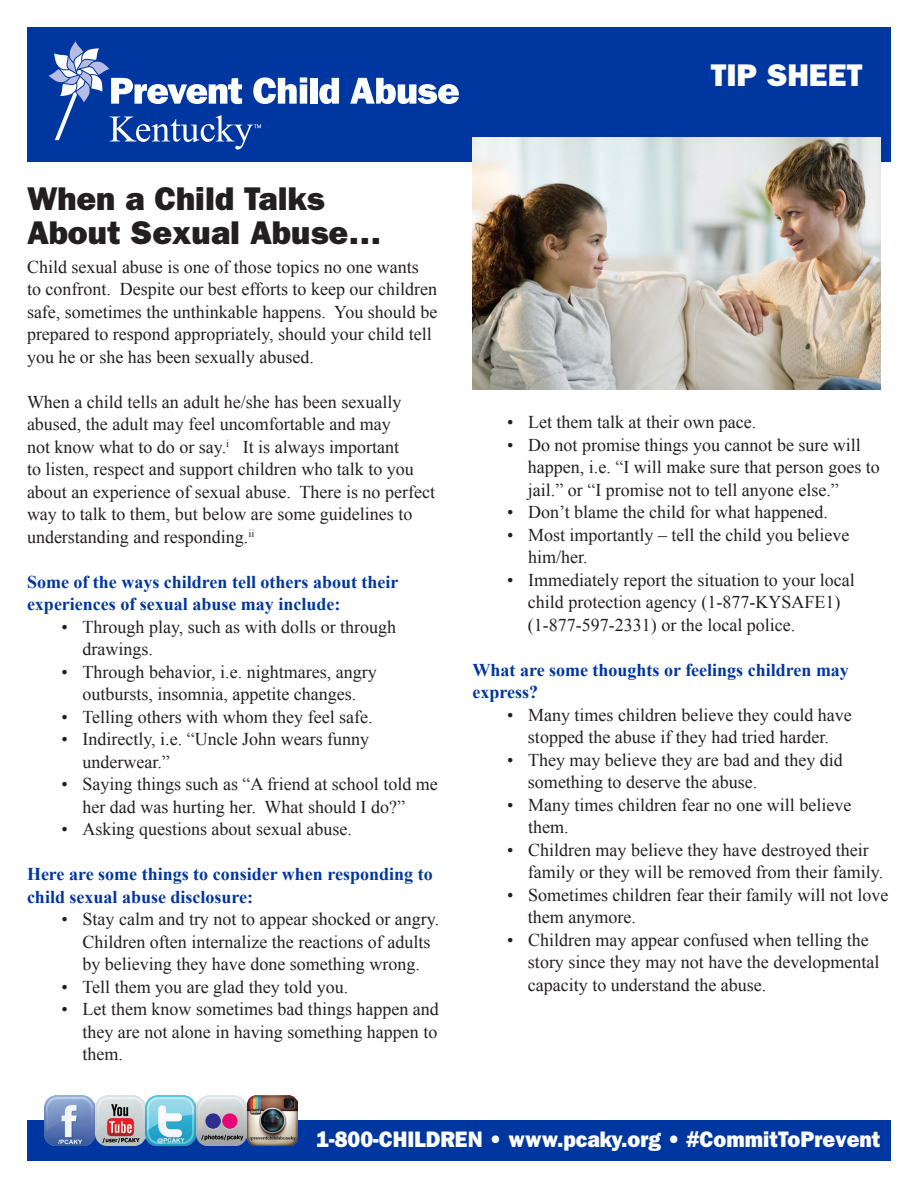
<style>
.page{position:relative;width:918px;height:1188px;background:#fff}
.page>*{position:absolute;margin:0;border:0;box-sizing:border-box;transform-origin:0 0}
.t1{font:800 33px "Franklin Gothic";color:#231f20}
.t2{font:800 31.5px "Franklin Gothic";color:#fff}
.t3{font:800 22.5px "Franklin Gothic";color:#fff;scale:.95 1}
.t4{font:18px/22.5px "Times New Roman";color:#231f20}
.t5{font:700 18px/22.5px "Times New Roman";color:#0036a0}
</style>
<div class="page">
<div style="left:27px;top:27px;width:864px;height:135px;background:#0036a0"></div>
<div style="left:27px;top:1120px;width:864px;height:41px;background:#0036a0"></div>
<div style="left:310px;top:78px;width:8px;height:26px;background:#fff"></div>
<svg style="left:319px;top:78px;width:20px;height:26px"></svg>
<svg style="left:350px;top:78px;width:109px;height:26px"></svg>
<svg style="left:49px;top:41px;width:258px;height:109px"></svg>
<img style="left:472px;top:137px;width:408px;height:253px">
<img style="left:44px;top:1095px;width:253px;height:51px">
<p class="t2" style="left:711px;top:57px;width:153px">TIP SHEET</p>
<p class="t1" style="left:27px;top:179px;width:299px">When a Child Talks</p>
<p class="t1" style="left:27px;top:214px;width:356px">About Sexual Abuse…</p>
<p class="t4" style="left:27px;top:255px;width:412px">Child sexual abuse is one of those topics no one wants to confront. Despite our best efforts to keep our children safe, sometimes the unthinkable happens. You should be prepared to respond appropriately, should your child tell you he or she has been sexually abused.</p>
<p class="t4" style="left:27px;top:390px;width:410px">When a child tells an adult he/she has been sexually abused, the adult may feel uncomfortable and may<br>not know what to do or say.<sup>i</sup> It is always important<br>to listen, respect and support children who talk to you about an experience of sexual abuse. There is no perfect way to talk to them, but below are some guidelines to understanding and responding.<sup>ii</sup></p>
<p class="t5" style="left:27px;top:570px;width:373px">Some of the ways children tell others about their experiences of sexual abuse may include:</p>
<p class="t4" style="left:62px;top:615px;width:336px">• Through play, such as with dolls or through</p>
<p class="t4" style="left:83px;top:638px;width:72px">drawings.</p>
<p class="t4" style="left:62px;top:660px;width:317px">• Through behavior, i.e. nightmares, angry</p>
<p class="t4" style="left:82px;top:683px;width:275px">outbursts, insomnia, appetite changes.</p>
<p class="t4" style="left:62px;top:705px;width:313px">• Telling others with whom they feel safe.</p>
<p class="t4" style="left:62px;top:728px;width:309px">• Indirectly, i.e. “Uncle John wears funny</p>
<p class="t4" style="left:83px;top:750px;width:89px">underwear.”</p>
<p class="t4" style="left:62px;top:773px;width:378px">• Saying things such as “A friend at school told me</p>
<p class="t4" style="left:82px;top:795px;width:324px">her dad was hurting her. What should I do?”</p>
<p class="t4" style="left:62px;top:818px;width:292px">• Asking questions about sexual abuse.</p>
<p class="t5" style="left:27px;top:863px;width:407px">Here are some things to consider when responding to child sexual abuse disclosure:</p>
<p class="t4" style="left:62px;top:908px;width:379px">• Stay calm and try not to appear shocked or angry.</p>
<p class="t4" style="left:82px;top:930px;width:349px">Children often internalize the reactions of adults</p>
<p class="t4" style="left:82px;top:953px;width:339px">by believing they have done something wrong.</p>
<p class="t4" style="left:62px;top:975px;width:288px">• Tell them you are glad they told you.</p>
<p class="t4" style="left:62px;top:998px;width:379px">• Let them know sometimes bad things happen and</p>
<p class="t4" style="left:82px;top:1020px;width:356px">they are not alone in having something happen to</p>
<p class="t4" style="left:83px;top:1043px;width:42px">them.</p>
<p class="t4" style="left:507px;top:411px;width:251px">• Let them talk at their own pace.</p>
<p class="t4" style="left:507px;top:433px;width:355px">• Do not promise things you cannot be sure will</p>
<p class="t4" style="left:528px;top:456px;width:353px">happen, i.e. “I will make sure that person goes to</p>
<p class="t4" style="left:528px;top:478px;width:312px">jail.” or “I promise not to tell anyone else.”</p>
<p class="t4" style="left:507px;top:501px;width:323px">• Don’t blame the child for what happened.</p>
<p class="t4" style="left:507px;top:523px;width:344px">• Most importantly – tell the child you believe</p>
<p class="t4" style="left:528px;top:546px;width:61px">him/her.</p>
<p class="t4" style="left:507px;top:568px;width:349px">• Immediately report the situation to your local</p>
<p class="t4" style="left:528px;top:591px;width:314px">child protection agency (1-877-KYSAFE1)</p>
<p class="t4" style="left:528px;top:613px;width:269px">(1-877-597-2331) or the local police.</p>
<p class="t5" style="left:472px;top:658px;width:378px">What are some thoughts or feelings children may express?</p>
<p class="t4" style="left:507px;top:703px;width:346px">• Many times children believe they could have</p>
<p class="t4" style="left:528px;top:726px;width:302px">stopped the abuse if they had tried harder.</p>
<p class="t4" style="left:507px;top:748px;width:337px">• They may believe they are bad and they did</p>
<p class="t4" style="left:528px;top:771px;width:231px">something to deserve the abuse.</p>
<p class="t4" style="left:507px;top:793px;width:346px">• Many times children fear no one will believe</p>
<p class="t4" style="left:528px;top:816px;width:42px">them.</p>
<p class="t4" style="left:507px;top:838px;width:363px">• Children may believe they have destroyed their</p>
<p class="t4" style="left:528px;top:861px;width:357px">family or they will be removed from their family.</p>
<p class="t4" style="left:507px;top:883px;width:383px">• Sometimes children fear their family will not love</p>
<p class="t4" style="left:528px;top:906px;width:109px">them anymore.</p>
<p class="t4" style="left:507px;top:928px;width:363px">• Children may appear confused when telling the</p>
<p class="t4" style="left:528px;top:951px;width:353px">story since they may not have the developmental</p>
<p class="t4" style="left:528px;top:973px;width:240px">capacity to understand the abuse.</p>
<p class="t3" style="left:316px;top:1126px;width:595px">1-800-CHILDREN • www.pcaky.org • #CommitToPrevent</p>
</div>
